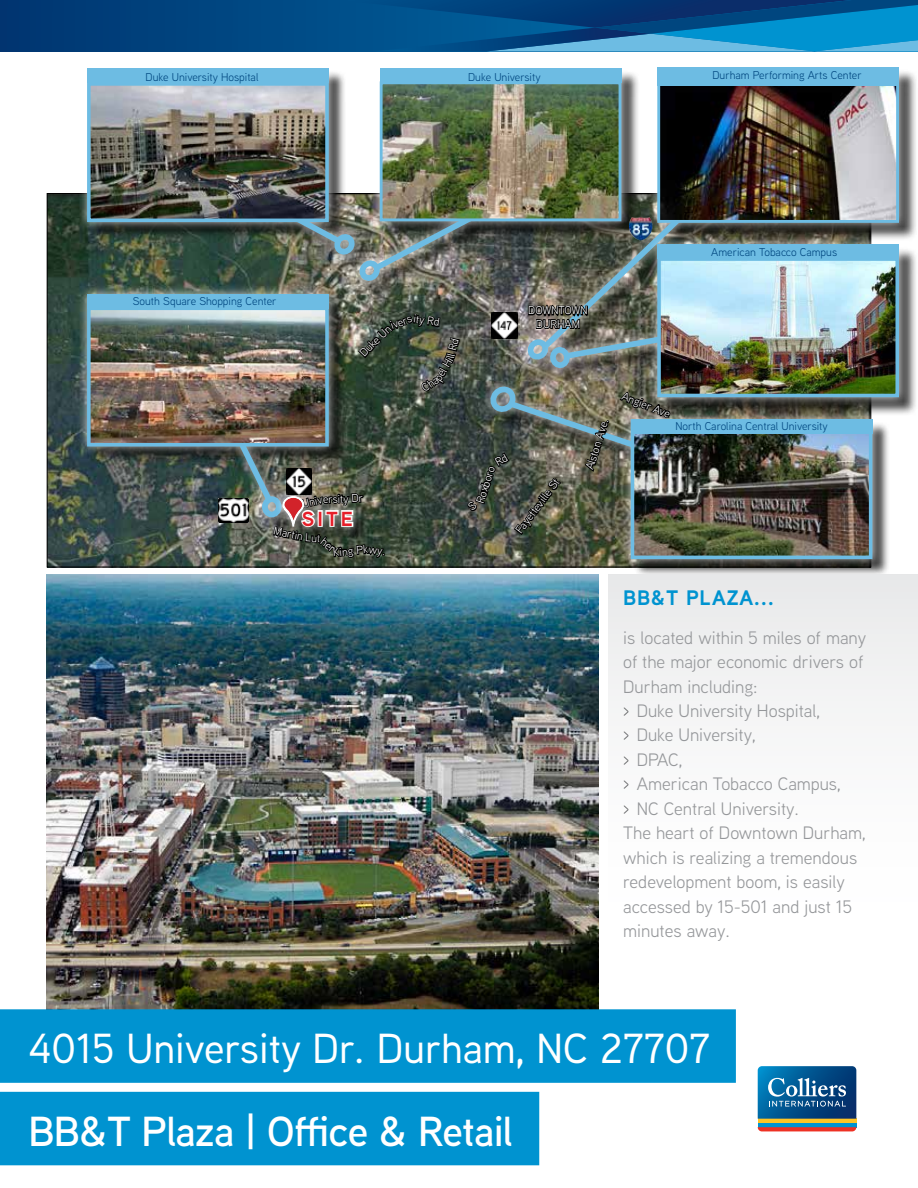
<style>
.page{position:relative;width:918px;height:1188px;background:#fff}
.page>*{position:absolute;margin:0;border:0;box-sizing:border-box;transform-origin:0 0}
.t1{font:500 42px "Aaux Next";color:#fff}
.t2{font:600 42px "Aaux Next";letter-spacing:-.02em;color:#fff}
.t3{font:700 21px "Aaux Next";letter-spacing:.03em;color:#0093d0}
.t4{font:700 20.4px "Aaux Next";color:#e61e28}
.t5{font:18px/24.5px "Aaux Next";color:#95979a}
.t6{font:11.25px "Aaux Next";color:#00467f}
.t7{font:11.25px/13.5px "Aaux Next";color:#fff;text-align:center}
.s1{font-weight:300;font-size:21px;color:#58595b}
</style>
<div class="page">
<div style="left:0;top:0;width:918px;height:51px;background:linear-gradient(to bottom,#00427d,#00427d)"></div>
<svg style="left:338px;top:0;width:580px;height:51px;background:#0d639c"></svg>
<img style="left:46px;top:574px;width:553px;height:435px">
<img style="left:49px;top:195px;width:115px;height:370px">
<div style="left:78px;top:59px;width:286px;height:204px;background:#fff;opacity:.75"></div>
<img style="left:92px;top:87px;width:232px;height:130px">
<div style="left:87px;top:82px;width:242px;height:140px;border:4px solid #6dbce3"></div>
<div style="left:87px;top:68px;width:242px;height:15px;background:#6dbce3"></div>
<div style="left:493px;top:389px;width:397px;height:187px;background:#000;opacity:.75"></div>
<div style="left:481px;top:378px;width:401px;height:190px;background:#fff;opacity:.75"></div>
<img style="left:712px;top:433px;width:155px;height:121px">
<div style="left:631px;top:419px;width:241px;height:140px;border:4px solid #6dbce3"></div>
<div style="left:77px;top:284px;width:262px;height:243px;background:#fff;opacity:.75"></div>
<img style="left:92px;top:312px;width:72px;height:130px">
<div style="left:87px;top:307px;width:242px;height:140px;border:4px solid #6dbce3"></div>
<div style="left:87px;top:294px;width:242px;height:14px;background:#6dbce3"></div>
<div style="left:350px;top:59px;width:281px;height:231px;background:#fff"></div>
<img style="left:384px;top:85px;width:135px;height:59px">
<div style="left:380px;top:68px;width:241px;height:15px;background:#6dbce3"></div>
<div style="left:519px;top:57px;width:390px;height:312px;background:#fff;opacity:.75"></div>
<img style="left:661px;top:87px;width:234px;height:132px">
<div style="left:657px;top:83px;width:242px;height:140px;border:3px solid #6dbce3"></div>
<div style="left:657px;top:67px;width:242px;height:19px;background:#6dbce3"></div>
<div style="left:553px;top:247px;width:365px;height:169px;background:#000;opacity:.75"></div>
<div style="left:541px;top:235px;width:368px;height:172px;background:#fff;opacity:.75"></div>
<img style="left:712px;top:262px;width:182px;height:130px">
<div style="left:657px;top:257px;width:242px;height:140px;border:4px solid #6dbce3"></div>
<div style="left:657px;top:245px;width:242px;height:14px;background:#6dbce3"></div>
<div style="left:631px;top:419px;width:241px;height:14px;background:#6dbce3"></div>
<div style="left:609px;top:574px;width:309px;height:614px;background:linear-gradient(to bottom,#eff0f0,#fff)"></div>
<svg style="left:756px;top:1064px;width:102px;height:69px;background:#497797"></svg>
<div style="left:0;top:1009px;width:736px;height:74px;background:#0093d0"></div>
<div style="left:0;top:1092px;width:539px;height:73px;background:#0093d0"></div>
<img style="left:164px;top:144px;width:548px;height:475px">
<p class="t6" style="left:146px;top:69px;width:114px">Duke University Hospital</p>
<p class="t6" style="left:468px;top:69px;width:74px">Duke University</p>
<p class="t6" style="left:713px;top:68px;width:151px">Durham Performing Arts Center</p>
<p class="t6" style="left:133px;top:293px;width:145px">South Square Shopping Center</p>
<p class="t7" style="left:300px;top:497px;width:22px;rotate:-14deg">Univ</p>
<p class="t7" style="left:323px;top:492px;width:27px;rotate:-2deg">ersity</p>
<p class="t4" style="left:302px;top:504px;width:53px">SITE</p>
<p class="t7" style="left:276px;top:524px;width:31px;rotate:12deg">Martin</p>
<p class="t7" style="left:333px;top:546px;width:37px;rotate:-6deg">King Pk</p>
<p class="t7" style="left:388px;top:319px;width:24px;rotate:-20deg">ivers</p>
<p class="t7" style="left:415px;top:312px;width:28px;rotate:8deg">ity Rd</p>
<p class="t7" style="left:443px;top:357px;width:22px;rotate:-76deg">ll Rd</p>
<p class="t7" style="left:431px;top:377px;width:28px;rotate:-60deg">pel Hi</p>
<p class="t7" style="left:473px;top:500px;width:40px;rotate:-72deg">Roxboro</p>
<p class="t7" style="left:528px;top:303px;width:61px">DOWNTOWN<br>DURHAM</p>
<p class="t6" style="left:711px;top:245px;width:127px">American Tobacco Campus</p>
<p class="t7" style="left:512px;top:528px;width:67px;rotate:-53deg">Fayetteville St</p>
<p class="t7" style="left:583px;top:467px;width:54px;rotate:-73deg">Alston Ave.</p>
<p class="t7" style="left:625px;top:389px;width:52px;rotate:21deg">Angier Ave</p>
<p class="t6" style="left:675px;top:418px;width:154px">North Carolina Central University</p>
<p class="t3" style="left:623px;top:583px;width:152px">BB&amp;T PLAZA...</p>
<p class="t5" style="left:623px;top:625px;width:245px">is located within 5 miles of many of the major economic drivers of<br>Durham including:<br><span class="s1">›</span> Duke University Hospital,<br><span class="s1">›</span> Duke University,<br><span class="s1">›</span> DPAC,<br><span class="s1">›</span> American Tobacco Campus,<br><span class="s1">›</span> NC Central University.<br>The heart of Downtown Durham, which is realizing a tremendous redevelopment boom, is easily accessed by 15-501 and just 15 minutes away.</p>
<h1 class="t1" style="left:28px;top:1020px;width:683px">4015 University Dr. Durham, NC 27707</h1>
<h1 class="t2" style="left:28px;top:1102px;width:486px">BB&amp;T Plaza | Office &amp; Retail</h1>
</div>
